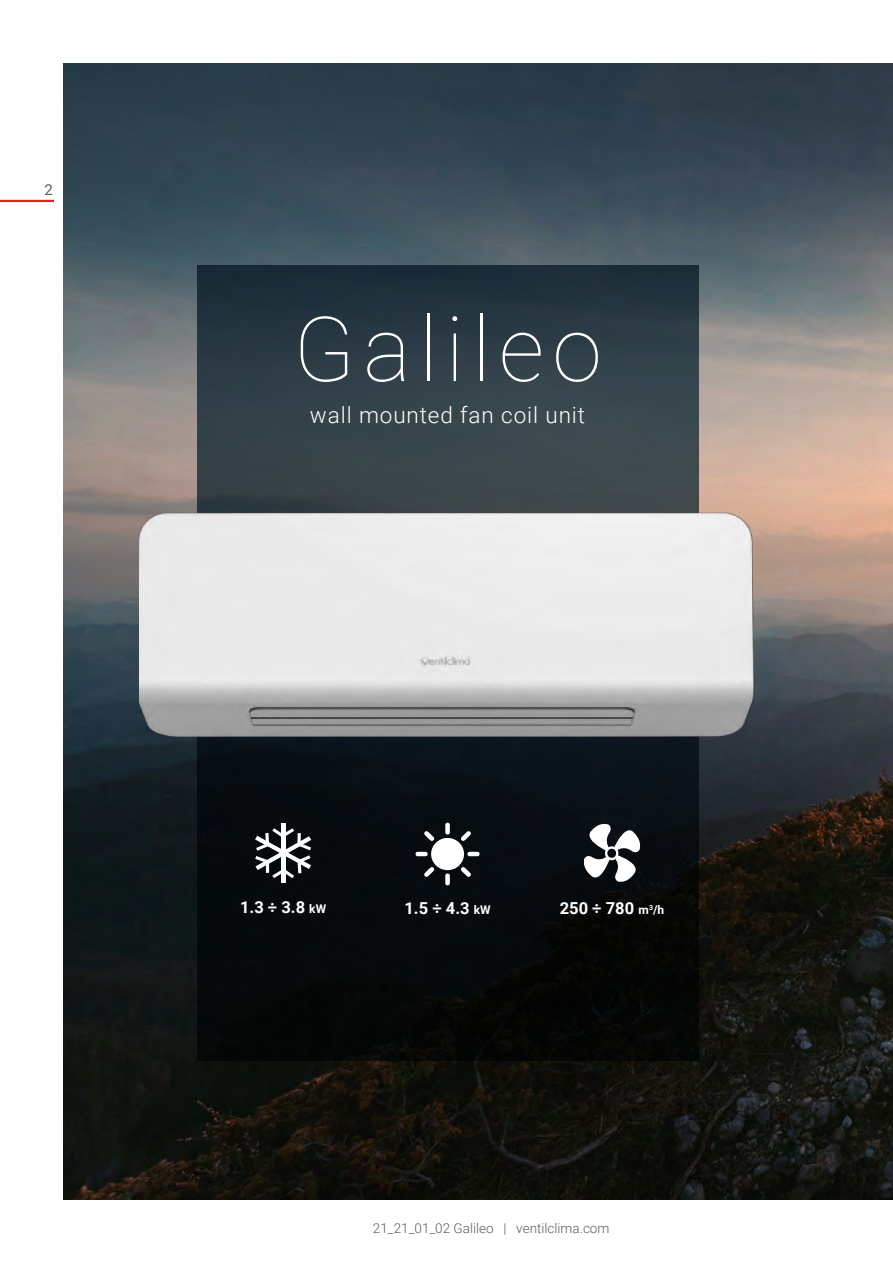
<style>
.page{position:relative;width:893px;height:1263px;background:#fff}
.page>*{position:absolute;margin:0;border:0;box-sizing:border-box;transform-origin:0 0}
.t1{font:100 90px "Roboto";letter-spacing:.09em;color:#fff}
.t2{font:300 22.5px "Roboto";letter-spacing:.04em;color:#fff}
.t3{font:700 16.5px "Roboto";color:#fff}
.t4{font:15px "Roboto";color:#5c5c5b}
.t5{font:300 13.5px "Roboto";color:#5c5c5b}
.s1{font-size:12px}
</style>
<div class="page">
<img style="left:64px;top:64px;width:829px;height:1135px">
<svg style="left:197px;top:266px;width:501px;height:795px;background:#192227"></svg>
<img style="left:139px;top:512px;width:617px;height:224px">
<div style="left:281px;top:823px;width:5px;height:60px;background:#fff"></div>
<svg style="left:255px;top:828px;width:56px;height:50px"></svg>
<svg style="left:416px;top:823px;width:64px;height:62px"></svg>
<svg style="left:582px;top:821px;width:61px;height:63px"></svg>
<hr style="left:0;top:200px;width:54px;height:2px;background:#e0241c">
<p class="t4" style="left:45px;top:180px;width:10px">2</p>
<h1 class="t1" style="left:293px;top:286px;width:310px">Galileo</h1>
<h2 class="t2" style="left:310px;top:399px;width:277px">wall mounted fan coil unit</h2>
<p class="t3" style="left:240px;top:895px;width:88px">1.3 ÷ 3.8 <span class="s1">kW</span></p>
<p class="t3" style="left:404px;top:896px;width:88px">1.5 ÷ 4.3 <span class="s1">kW</span></p>
<p class="t3" style="left:560px;top:896px;width:106px">250 ÷ 780 <span class="s1">m</span><sup>3</sup><span class="s1">/h</span></p>
<p class="t5" style="left:373px;top:1219px;width:238px">21_21_01_02 Galileo | ventilclima.com</p>
</div>
